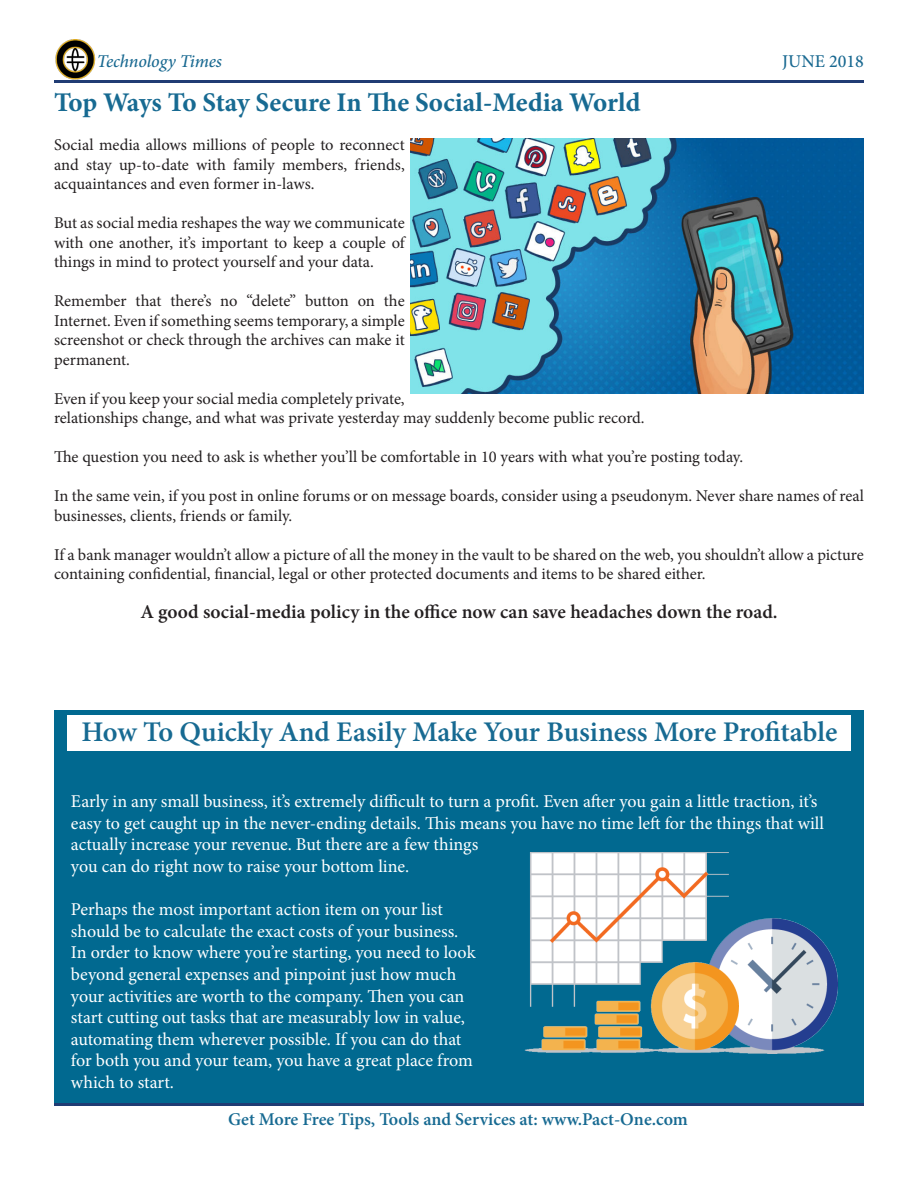
<style>
.page{position:relative;width:918px;height:1188px;background:#fff}
.page>*{position:absolute;margin:0;border:0;box-sizing:border-box;transform-origin:0 0}
.t1{font:600 28.5px "Minion Pro";letter-spacing:-.005em;color:#176a92}
.t2{font:700 27px "Minion Pro";color:#176a92}
.t3{font:600 19.5px "Minion Pro";color:#231f20}
.t4{font:18px/21.6px "Minion Pro";letter-spacing:-.005em;color:#fff}
.t5{font:600 18px "Minion Pro";color:#176a92}
.t6{font:italic 500 18px "Minion Pro";letter-spacing:-.005em;color:#196991}
.t7{font:500 18px "Minion Pro";color:#196991}
.t8{font:16.5px/19.5px "Minion Pro";letter-spacing:-.005em;color:#231f20;text-align:justify}
</style>
<div class="page">
<hr style="left:54px;top:80px;width:810px;height:2px;background:#203c74">
<hr style="left:54px;top:1103px;width:810px;height:3px;background:#203c74">
<div style="left:54px;top:710px;width:810px;height:393px;background:#016990"></div>
<div style="left:67px;top:715px;width:784px;height:36px;background:#fff"></div>
<img style="left:55px;top:40px;width:40px;height:40px">
<img style="left:410px;top:139px;width:454px;height:255px">
<img style="left:524px;top:852px;width:314px;height:202px">
<p class="t6" style="left:97px;top:49px;width:127px">Technology Times</p>
<p class="t7" style="left:782px;top:49px;width:83px">JUNE 2018</p>
<p class="t2" style="left:54px;top:83px;width:588px">Top Ways To Stay Secure In The Social-Media World</p>
<p class="t8" style="left:54px;top:135px;width:352px">Social media allows millions of people to reconnect and stay up-to-date with family members, friends, acquaintances and even former in-laws.</p>
<p class="t8" style="left:54px;top:213px;width:352px">But as social media reshapes the way we communicate with one another, it’s important to keep a couple of things in mind to protect yourself and your data.</p>
<p class="t8" style="left:54px;top:291px;width:352px">Remember that there’s no “delete” button on the Internet. Even if something seems temporary, a simple screenshot or check through the archives can make it permanent.</p>
<p class="t8" style="left:54px;top:389px;width:592px">Even if you keep your social media completely private,<br>relationships change, and what was private yesterday may suddenly become public record.</p>
<p class="t8" style="left:54px;top:447px;width:691px">The question you need to ask is whether you’ll be comfortable in 10 years with what you’re posting today.</p>
<p class="t8" style="left:54px;top:486px;width:812px">In the same vein, if you post in online forums or on message boards, consider using a pseudonym. Never share names of real businesses, clients, friends or family.</p>
<p class="t8" style="left:54px;top:545px;width:811px">If a bank manager wouldn’t allow a picture of all the money in the vault to be shared on the web, you shouldn’t allow a picture containing confidential, financial, legal or other protected documents and items to be shared either.</p>
<p class="t3" style="left:140px;top:598px;width:639px">A good social-media policy in the office now can save headaches down the road.</p>
<p class="t1" style="left:81px;top:713px;width:758px">How To Quickly And Easily Make Your Business More Profitable</p>
<p class="t4" style="left:71px;top:791px;width:755px">Early in any small business, it’s extremely difficult to turn a profit. Even after you gain a little traction, it’s easy to get caught up in the never-ending details. This means you have no time left for the things that will actually increase your revenue. But there are a few things<br>you can do right now to raise your bottom line.</p>
<p class="t4" style="left:71px;top:899px;width:406px">Perhaps the most important action item on your list should be to calculate the exact costs of your business.<br>In order to know where you’re starting, you need to look beyond general expenses and pinpoint just how much your activities are worth to the company. Then you can start cutting out tasks that are measurably low in value, automating them wherever possible. If you can do that for both you and your team, you have a great place from which to start.</p>
<p class="t5" style="left:228px;top:1107px;width:461px">Get More Free Tips, Tools and Services at: www.Pact-One.com</p>
</div>
